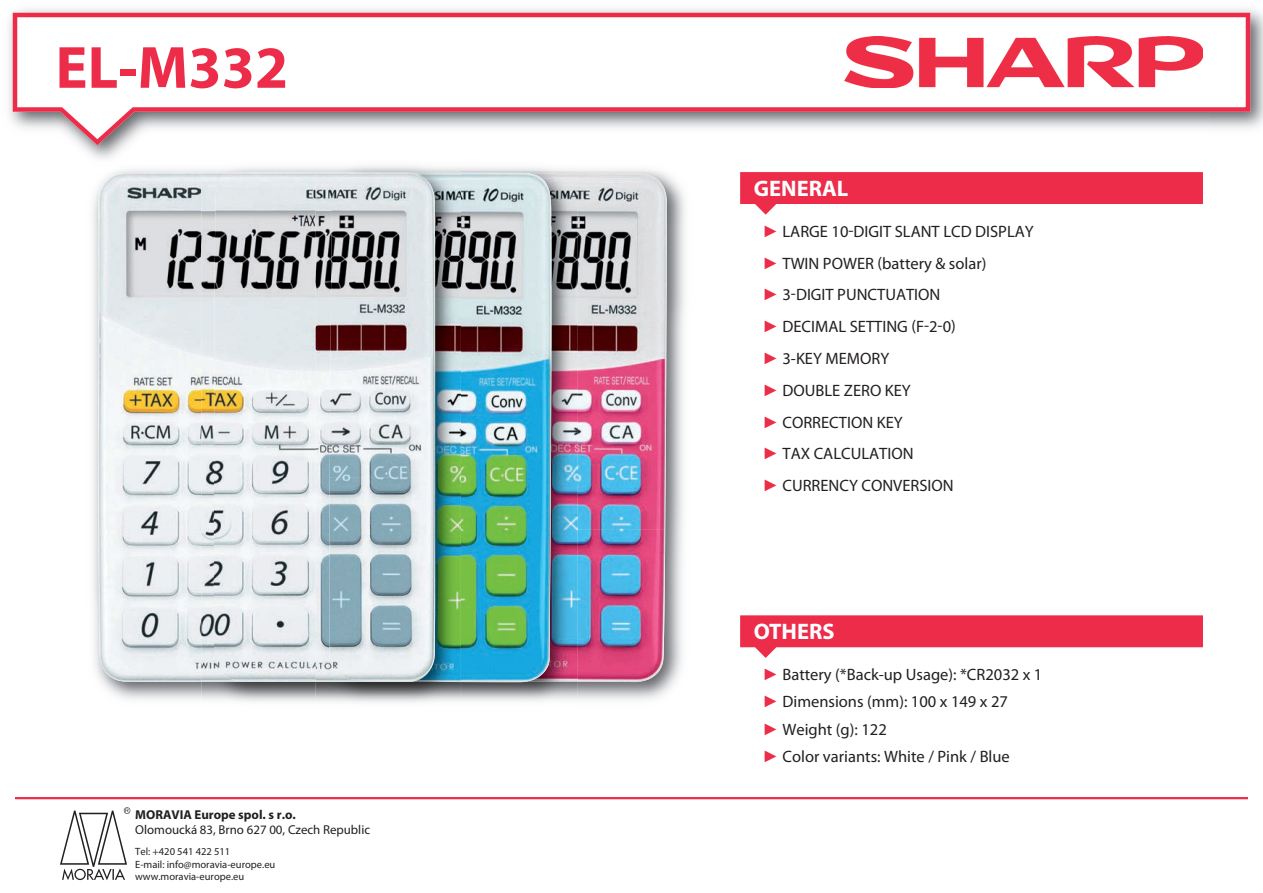
<style>
.page{position:relative;width:1263px;height:893px;background:#fff}
.page>*{position:absolute;margin:0;border:0;box-sizing:border-box;transform-origin:0 0}
.t1{font:700 60px "Myriad Pro";color:#ed2c4a}
.t2{font:700 22.5px "Myriad Pro";color:#fff}
.t3{font:16.5px/31.8px "Myriad Pro";color:#231f20}
.t4{font:12.9px "Myriad Pro";color:#231f20}
.t5{font:700 12.9px "Myriad Pro";color:#231f20}
.t6{font:10.5px/12.6px "Myriad Pro";color:#231f20}
.s1{font-family:"Arial";color:#ed2c4a}
</style>
<div class="page">
<img style="left:578px;top:171px;width:107px;height:53px">
<img style="left:647px;top:224px;width:38px;height:476px">
<img style="left:578px;top:173px;width:89px;height:357px">
<img style="left:578px;top:529px;width:87px;height:153px">
<img style="left:201px;top:171px;width:377px;height:533px">
<img style="left:529px;top:173px;width:49px;height:509px">
<img style="left:461px;top:172px;width:63px;height:1px">
<img style="left:316px;top:681px;width:213px;height:2px">
<img style="left:461px;top:173px;width:90px;height:508px">
<img style="left:9px;top:9px;width:1254px;height:33px">
<img style="left:9px;top:42px;width:4px;height:79px">
<img style="left:1250px;top:42px;width:13px;height:86px">
<svg style="left:13px;top:13px;width:1237px;height:132px"></svg>
<img style="left:845px;top:37px;width:358px;height:51px">
<hr style="left:15px;top:797px;width:1233px;height:2px;background:#ed2c4a">
<img style="left:130px;top:682px;width:186px;height:22px">
<img style="left:435px;top:172px;width:26px;height:51px">
<img style="left:435px;top:223px;width:26px;height:458px">
<img style="left:98px;top:172px;width:116px;height:510px">
<img style="left:214px;top:172px;width:102px;height:510px">
<img style="left:316px;top:172px;width:13px;height:51px">
<img style="left:316px;top:223px;width:50px;height:459px">
<img style="left:366px;top:681px;width:51px;height:1px">
<img style="left:329px;top:172px;width:106px;height:509px">
<svg style="left:60px;top:807px;width:70px;height:73px"></svg>
<svg style="left:740px;top:172px;width:463px;height:43px"></svg>
<svg style="left:740px;top:615px;width:463px;height:43px"></svg>
<h1 class="t1" style="left:56px;top:28px;width:234px">EL-M332</h1>
<p class="t5" style="left:135px;top:806px;width:162px">MORAVIA Europe spol. s r.o.</p>
<p class="t4" style="left:135px;top:822px;width:236px">Olomoucká 83, Brno 627 00, Czech Republic</p>
<p class="t6" style="left:135px;top:845px;width:142px">Tel: +420 541 422 511<br>E-mail: info@moravia-europe.eu www.moravia-europe.eu</p>
<h2 class="t2" style="left:754px;top:174px;width:96px">GENERAL</h2>
<p class="t3" style="left:763px;top:215px;width:273px"><span class="s1">►</span> LARGE 10-DIGIT SLANT LCD DISPLAY <span class="s1">►</span> TWIN POWER (battery &amp; solar)<br><span class="s1">►</span> 3-DIGIT PUNCTUATION<br><span class="s1">►</span> DECIMAL SETTING (F-2-0)<br><span class="s1">►</span> 3-KEY MEMORY<br><span class="s1">►</span> DOUBLE ZERO KEY<br><span class="s1">►</span> CORRECTION KEY<br><span class="s1">►</span> TAX CALCULATION<br><span class="s1">►</span> CURRENCY CONVERSION</p>
<h2 class="t2" style="left:754px;top:617px;width:82px">OTHERS</h2>
<p class="t3" style="left:763px;top:661px;width:281px;line-height:27.3px"><span class="s1">►</span> Battery (*Back-up Usage): *CR2032 x 1 <span class="s1">►</span> Dimensions (mm): 100 x 149 x 27<br><span class="s1">►</span> Weight (g): 122<br><span class="s1">►</span> Color variants: White / Pink / Blue</p>
</div>
